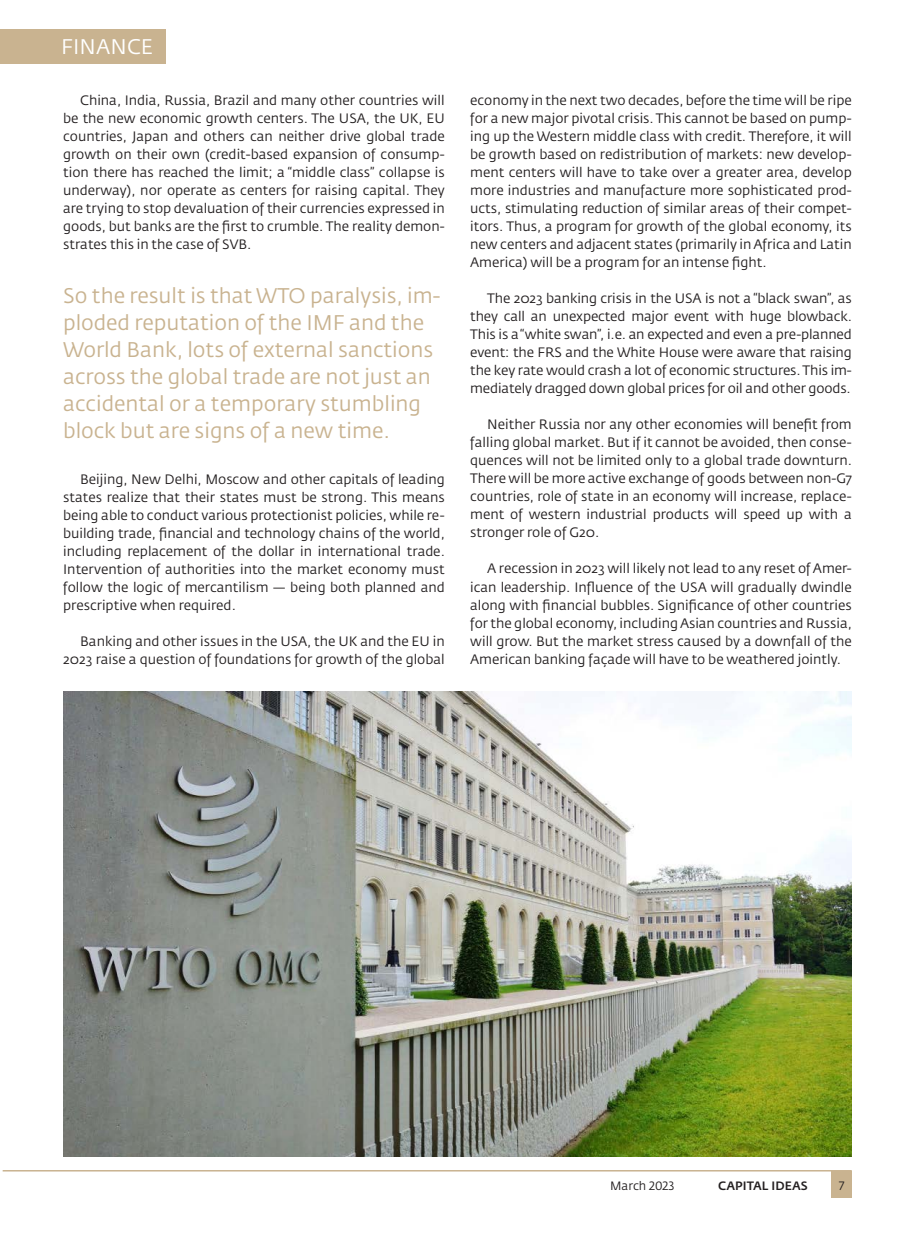
<style>
.page{position:relative;width:915px;height:1234px;background:#fff}
.page>*{position:absolute;margin:0;border:0;box-sizing:border-box;transform-origin:0 0}
.t1{font:21px/27px "Fedra Sans Pro";color:#c9b390}
.t2{font:21px "Fedra Sans Pro";letter-spacing:.01em;color:#fff}
.t3{font:13.5px/18px "Fedra Sans Pro";color:#231f20;text-align:justify}
.t4{font:500 12px "Fedra Sans Pro";letter-spacing:.01em;color:#231f20}
.t5{font:12px "Fedra Sans Pro";letter-spacing:.005em;color:#231f20}
</style>
<div class="page">
<div style="left:0;top:30px;width:165px;height:34px;background:#c9b390"></div>
<img style="left:63px;top:691px;width:788px;height:465px">
<div style="left:831px;top:1171px;width:20px;height:26px;background:#c9b390"></div>
<hr style="left:3px;top:1169px;width:848px;height:2px;background:#c9b390">
<h1 class="t2" style="left:61px;top:34px;width:93px">FINANCE</h1>
<p class="t3" style="left:63px;top:91px;width:383px;text-indent:17px">China, India, Russia, Brazil and many other countries will be the new economic growth centers. The USA, the UK, EU countries, Japan and others can neither drive global trade growth on their own (credit-based expansion of consump&shy;tion there has reached the limit; a “middle class” collapse is underway), nor operate as centers for raising capital. They are trying to stop devaluation of their currencies expressed in goods, but banks are the first to crumble. The reality demon&shy;strates this in the case of SVB.</p>
<h1 class="t1" style="left:63px;top:282px;width:378px">So the result is that WTO paralysis, im&shy;ploded reputation of the IMF and the World Bank, lots of external sanctions across the global trade are not just an accidental or a temporary stumbling block but are signs of a new time.</h1>
<p class="t3" style="left:63px;top:469px;width:383px;text-indent:17px">Beijing, New Delhi, Moscow and other capitals of leading states realize that their states must be strong. This means being able to conduct various protectionist policies, while re&shy;building trade, financial and technology chains of the world, including replacement of the dollar in international trade.<br>Intervention of authorities into the market economy must follow the logic of mercantilism — being both planned and prescriptive when required.</p>
<p class="t3" style="left:63px;top:631px;width:383px;text-align:right">Banking and other issues in the USA, the UK and the EU in<br>2023 raise a question of foundations for growth of the global</p>
<p class="t3" style="left:470px;top:91px;width:383px">economy in the next two decades, before the time will be ripe for a new major pivotal crisis. This cannot be based on pump&shy;ing up the Western middle class with credit. Therefore, it will be growth based on redistribution of markets: new develop&shy;ment centers will have to take over a greater area, develop more industries and manufacture more sophisticated prod&shy;ucts, stimulating reduction of similar areas of their compet&shy;itors. Thus, a program for growth of the global economy, its new centers and adjacent states (primarily in Africa and Latin America) will be a program for an intense fight.</p>
<p class="t3" style="left:470px;top:289px;width:383px;text-indent:17px">The 2023 banking crisis in the USA is not a “black swan”, as they call an unexpected major event with huge blowback.<br>This is a “white swan”, i.e. an expected and even a pre-planned event: the FRS and the White House were aware that raising the key rate would crash a lot of economic structures. This im&shy;mediately dragged down global prices for oil and other goods.</p>
<p class="t3" style="left:470px;top:415px;width:383px;text-indent:17px">Neither Russia nor any other economies will benefit from falling global market. But if it cannot be avoided, then conse&shy;quences will not be limited only to a global trade downturn.<br>There will be more active exchange of goods between non-G7 countries, role of state in an economy will increase, replace&shy;ment of western industrial products will speed up with a stronger role of G20.</p>
<p class="t3" style="left:470px;top:559px;width:383px;text-indent:17px">A recession in 2023 will likely not lead to any reset of Amer&shy;ican leadership. Influence of the USA will gradually dwindle along with financial bubbles. Significance of other countries for the global economy, including Asian countries and Russia, will grow. But the market stress caused by a downfall of the American banking façade will have to be weathered jointly.</p>
<p class="t5" style="left:610px;top:1177px;width:66px">March 2023</p>
<p class="t4" style="left:718px;top:1177px;width:91px">CAPITAL IDEAS</p>
<p class="t5" style="left:838px;top:1177px;width:7px">7</p>
</div>
